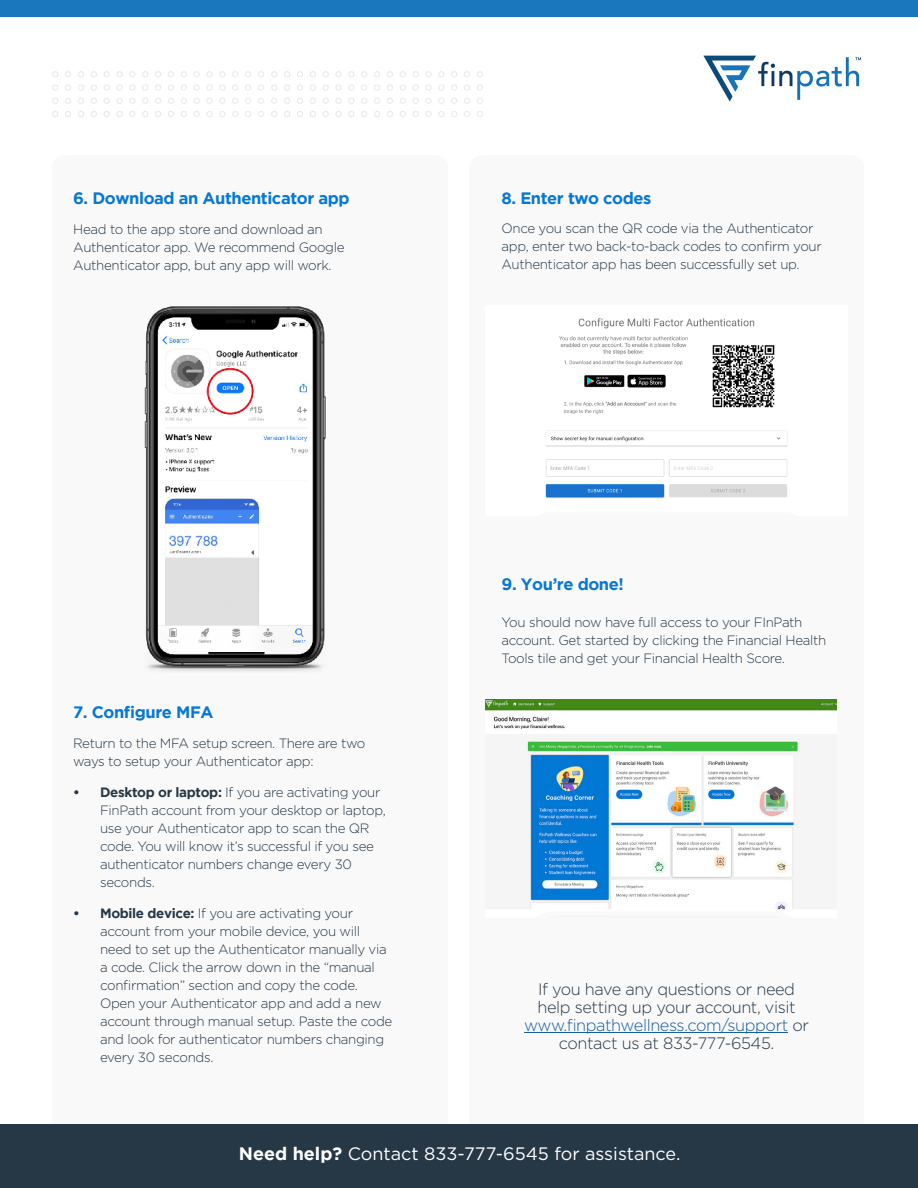
<style>
.page{position:relative;width:918px;height:1188px;background:#fff}
.page>*{position:absolute;margin:0;border:0;box-sizing:border-box;transform-origin:0 0}
.t1{font:18px "Gotham";color:#fff}
.t2{font:300 16.5px/18px "Gotham";letter-spacing:-.025em;color:#263746;text-align:center}
._2nd_page_header{font:700 16.5px "Gotham";letter-spacing:-.025em;color:#0678d5}
.t3{font:300 13.5px/18px "Gotham";letter-spacing:-.025em;color:#263746}
.s1{font-weight:700}
.s2{color:#175d9e}
</style>
<div class="page">
<div style="left:0;top:0;width:918px;height:17px;background:#1b77bd"></div>
<div style="left:52px;top:155px;width:396px;height:1020px;background:#f9f9f9;border-radius:14px"></div>
<div style="left:469px;top:155px;width:395px;height:1020px;background:#f9f9f9;border-radius:14px"></div>
<img style="left:703px;top:55px;width:159px;height:46px">
<div style="left:0;top:1124px;width:918px;height:64px;background:#263746"></div>
<img style="left:144px;top:306px;width:182px;height:366px">
<img style="left:545px;top:318px;width:242px;height:180px">
<img style="left:485px;top:700px;width:352px;height:210px">
<img style="left:52px;top:71px;width:212px;height:46px">
<img style="left:271px;top:71px;width:212px;height:46px">
<hr style="left:524px;top:1032px;width:264px;height:1px;background:#175d9e">
<p class="_2nd_page_header" style="left:73px;top:188px;width:278px">6. Download an Authenticator app</p>
<p class="t3" style="left:73px;top:220px;width:273px">Head to the app store and download an<br>Authenticator app. We recommend Google<br>Authenticator app, but any app will work.</p>
<p class="_2nd_page_header" style="left:502px;top:188px;width:152px">8. Enter two codes</p>
<p class="t3" style="left:502px;top:219px;width:322px">Once you scan the QR code via the Authenticator app, enter two back-to-back codes to confirm your<br>Authenticator app has been successfully set up.</p>
<p class="_2nd_page_header" style="left:73px;top:703px;width:142px">7. Configure MFA</p>
<p class="t3" style="left:73px;top:733px;width:294px">Return to the MFA setup screen. There are two ways to setup your Authenticator app:</p>
<p class="t3" style="left:100px;top:783px;width:287px;text-indent:-27px"><span class="s1">• Desktop or laptop:</span> If you are activating your FinPath account from your desktop or laptop, use your Authenticator app to scan the QR code. You will know it’s successful if you see authenticator numbers change every 30 seconds.</p>
<p class="t3" style="left:100px;top:904px;width:294px;text-indent:-27px"><span class="s1">• Mobile device:</span> If you are activating your account from your mobile device, you will need to set up the Authenticator manually via a code. Click the arrow down in the “manual confirmation” section and copy the code.<br>Open your Authenticator app and add a new account through manual setup. Paste the code and look for authenticator numbers changing every 30 seconds.</p>
<p class="_2nd_page_header" style="left:502px;top:574px;width:124px">9. You’re done!</p>
<p class="t3" style="left:502px;top:613px;width:326px">You should now have full access to your FInPath account. Get started by clicking the Financial Health<br>Tools tile and get your Financial Health Score.</p>
<p class="t2" style="left:524px;top:980px;width:286px">If you have any questions or need help setting up your account, visit <span class="s2">www.finpathwellness.com/support</span> or contact us at 833-777-6545.</p>
<p class="t1" style="left:239px;top:1142px;width:443px"><span class="s1">Need help?</span> Contact 833-777-6545 for assistance.</p>
</div>
